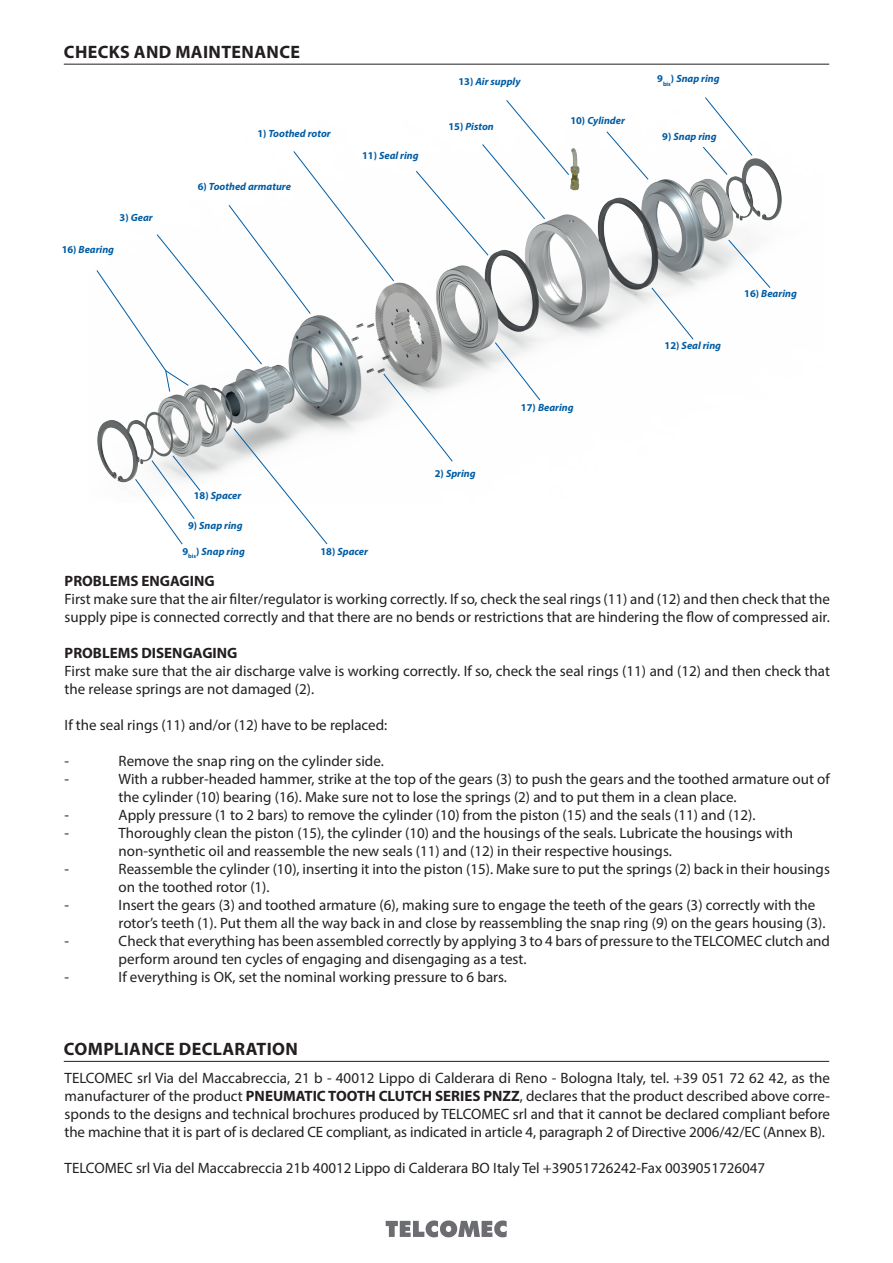
<style>
.page{position:relative;width:893px;height:1263px;background:#fff}
.page>*{position:absolute;margin:0;border:0;box-sizing:border-box;transform-origin:0 0}
.t1{font:700 18px "Myriad Pro";letter-spacing:.02em;color:#231f20}
.t2{font:15px/18px "Myriad Pro";color:#231f20}
.t3{font:700 15px "Myriad Pro";color:#231f20}
.t4{font:italic 700 10.5px "Myriad Pro";color:#015ca3}
.s1{font-style:normal}
.s2{font-weight:700}
</style>
<div class="page">
<svg style="left:386px;top:1220px;width:121px;height:17px"></svg>
<hr style="left:64px;top:64px;width:765px;height:1px;background:#231f20">
<img style="left:89px;top:63px;width:734px;height:273px">
<svg style="left:606px;top:131px;width:43px;height:49px"></svg>
<svg style="left:96px;top:100px;width:473px;height:445px"></svg>
<svg style="left:651px;top:287px;width:43px;height:53px"></svg>
<svg style="left:728px;top:240px;width:43px;height:48px"></svg>
<svg style="left:703px;top:97px;width:50px;height:78px"></svg>
<hr style="left:64px;top:1061px;width:765px;height:1px;background:#231f20">
<p class="t1" style="left:64px;top:40px;width:238px">CHECKS AND MAINTENANCE</p>
<p class="t4" style="left:257px;top:126px;width:75px"><span class="s1">1)</span> Toothed rotor</p>
<p class="t4" style="left:120px;top:211px;width:35px"><span class="s1">3)</span> Gear</p>
<p class="t4" style="left:62px;top:243px;width:54px"><span class="s1">16)</span> Bearing</p>
<p class="t4" style="left:198px;top:180px;width:95px"><span class="s1">6)</span> Toothed armature</p>
<p class="t4" style="left:362px;top:149px;width:58px"><span class="s1">11)</span> Seal ring</p>
<p class="t4" style="left:458px;top:75px;width:64px"><span class="s1">13)</span> Air supply</p>
<p class="t4" style="left:448px;top:119px;width:47px"><span class="s1">15)</span> Piston</p>
<p class="t4" style="left:570px;top:114px;width:56px"><span class="s1">10)</span> Cylinder</p>
<p class="t4" style="left:194px;top:489px;width:49px"><span class="s1">18)</span> Spacer</p>
<p class="t4" style="left:188px;top:519px;width:56px"><span class="s1">9)</span> Snap ring</p>
<p class="t4" style="left:182px;top:544px;width:64px"><span class="s1">9</span><sub>bis</sub><span class="s1">)</span> Snap ring</p>
<p class="t4" style="left:320px;top:545px;width:49px"><span class="s1">18)</span> Spacer</p>
<p class="t4" style="left:435px;top:466px;width:42px"><span class="s1">2)</span> Spring</p>
<p class="t4" style="left:521px;top:400px;width:54px"><span class="s1">17)</span> Bearing</p>
<p class="t4" style="left:657px;top:72px;width:64px"><span class="s1">9</span><sub>bis</sub><span class="s1">)</span> Snap ring</p>
<p class="t4" style="left:662px;top:129px;width:56px"><span class="s1">9)</span> Snap ring</p>
<p class="t4" style="left:665px;top:338px;width:58px"><span class="s1">12)</span> Seal ring</p>
<p class="t4" style="left:744px;top:287px;width:54px"><span class="s1">16)</span> Bearing</p>
<p class="t3" style="left:65px;top:571px;width:151px">PROBLEMS ENGAGING</p>
<p class="t2" style="left:65px;top:590px;width:767px">First make sure that the air filter/regulator is working correctly. If so, check the seal rings (11) and (12) and then check that the supply pipe is connected correctly and that there are no bends or restrictions that are hindering the flow of compressed air.</p>
<p class="t3" style="left:65px;top:643px;width:174px">PROBLEMS DISENGAGING</p>
<p class="t2" style="left:65px;top:662px;width:767px">First make sure that the air discharge valve is working correctly. If so, check the seal rings (11) and (12) and then check that the release springs are not damaged (2).</p>
<p class="t2" style="left:65px;top:716px;width:324px">If the seal rings (11) and/or (12) have to be replaced:</p>
<p class="t2" style="left:65px;top:752px;width:6px">-</p>
<p class="t2" style="left:119px;top:752px;width:267px">Remove the snap ring on the cylinder side.</p>
<p class="t2" style="left:65px;top:770px;width:6px">-</p>
<p class="t2" style="left:119px;top:770px;width:713px">With a rubber-headed hammer, strike at the top of the gears (3) to push the gears and the toothed armature out of the cylinder (10) bearing (16). Make sure not to lose the springs (2) and to put them in a clean place.</p>
<p class="t2" style="left:65px;top:806px;width:6px">-</p>
<p class="t2" style="left:119px;top:806px;width:638px">Apply pressure (1 to 2 bars) to remove the cylinder (10) from the piston (15) and the seals (11) and (12).</p>
<p class="t2" style="left:65px;top:824px;width:6px">-</p>
<p class="t2" style="left:119px;top:824px;width:676px">Thoroughly clean the piston (15), the cylinder (10) and the housings of the seals. Lubricate the housings with non-synthetic oil and reassemble the new seals (11) and (12) in their respective housings.</p>
<p class="t2" style="left:65px;top:860px;width:6px">-</p>
<p class="t2" style="left:119px;top:860px;width:713px">Reassemble the cylinder (10), inserting it into the piston (15). Make sure to put the springs (2) back in their housings on the toothed rotor (1).</p>
<p class="t2" style="left:65px;top:896px;width:6px">-</p>
<p class="t2" style="left:119px;top:896px;width:708px">Insert the gears (3) and toothed armature (6), making sure to engage the teeth of the gears (3) correctly with the rotor’s teeth (1). Put them all the way back in and close by reassembling the snap ring (9) on the gears housing (3).</p>
<p class="t2" style="left:65px;top:932px;width:6px">-</p>
<p class="t2" style="left:119px;top:932px;width:713px">Check that everything has been assembled correctly by applying 3 to 4 bars of pressure to the TELCOMEC clutch and perform around ten cycles of engaging and disengaging as a test.</p>
<p class="t2" style="left:65px;top:968px;width:6px">-</p>
<p class="t2" style="left:119px;top:968px;width:390px">If everything is OK, set the nominal working pressure to 6 bars.</p>
<p class="t1" style="left:64px;top:1037px;width:235px">COMPLIANCE DECLARATION</p>
<p class="t2" style="left:65px;top:1069px;width:767px;text-align:justify">TELCOMEC srl Via del Maccabreccia, 21 b - 40012 Lippo di Calderara di Reno - Bologna Italy, tel. +39 051 72 62 42, as the manufacturer of the product <span class="s2">PNEUMATIC TOOTH CLUTCH SERIES PNZZ</span>, declares that the product described above corre&shy;sponds to the designs and technical brochures produced by TELCOMEC srl and that it cannot be declared compliant before the machine that it is part of is declared CE compliant, as indicated in article 4, paragraph 2 of Directive 2006/42/EC (Annex B).</p>
<p class="t2" style="left:65px;top:1159px;width:702px">TELCOMEC srl Via del Maccabreccia 21b 40012 Lippo di Calderara BO Italy Tel +39051726242-Fax 0039051726047</p>
</div>
